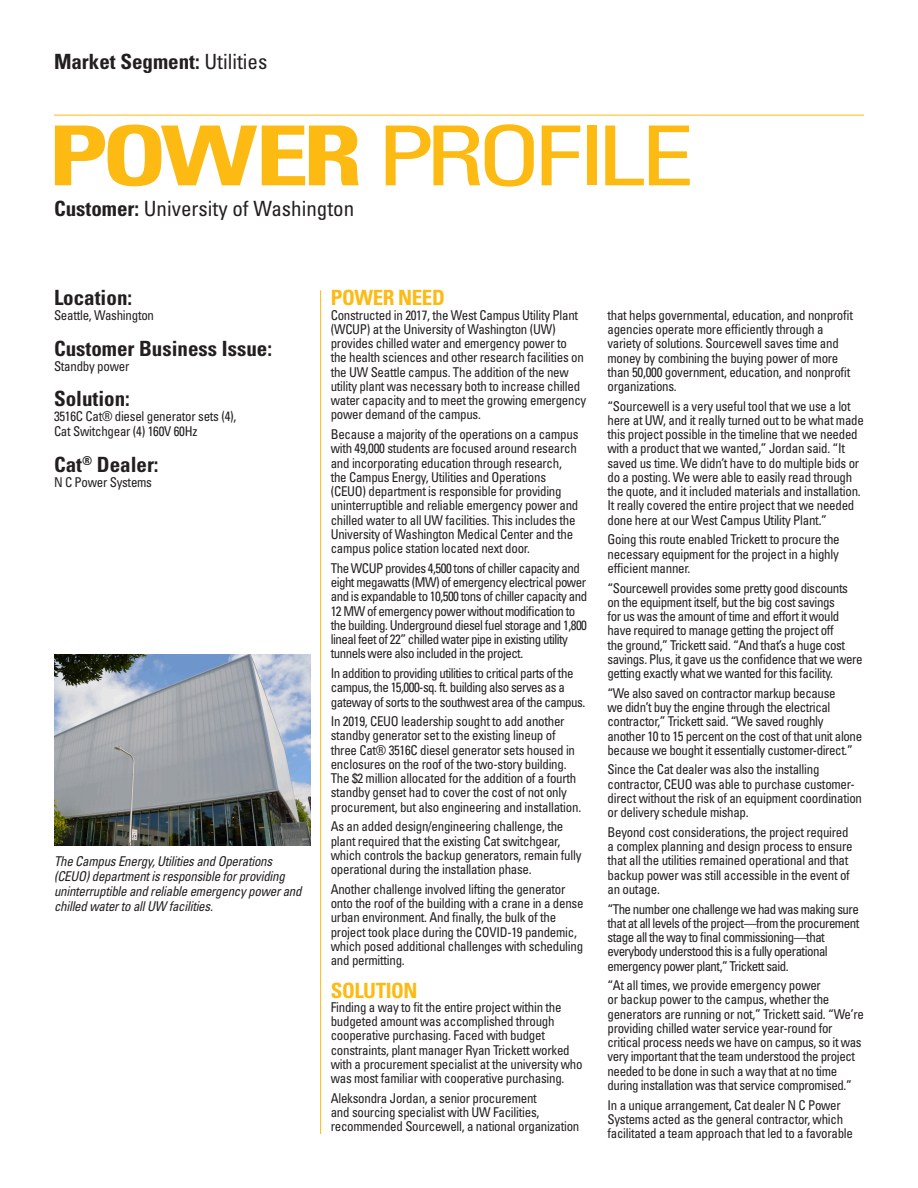
<style>
.page{position:relative;width:918px;height:1188px;background:#fff}
.page>*{position:absolute;margin:0;border:0;box-sizing:border-box;transform-origin:0 0}
.t1{font:condensed 82.8px "Univers LT Std";letter-spacing:-.08em;color:#fcba13;scale:1.3 1}
.t2{font:700 condensed 21px "Univers LT Std";color:#231f20}
.t3{font:condensed 21px "Univers LT Std";color:#231f20}
.t4{font:700 condensed 21px "Univers LT Std";letter-spacing:-.02em;color:#fcba13}
.t5{font:condensed 13.5px/14.2px "Univers LT Std";letter-spacing:-.02em;color:#231f20;scale:.96 1}
.t6{font:condensed 13.5px/14.2px "Univers LT Std";letter-spacing:-.04em;color:#231f20;scale:.96 1}
.t7{font:italic condensed 13.5px/15px "Univers LT Std";letter-spacing:-.02em;color:#231f20;scale:.96 1}
.s1{font-weight:400}
.s2{font-weight:700}
</style>
<div class="page">
<img style="left:54px;top:654px;width:256px;height:192px">
<hr style="left:320px;top:290px;width:1px;height:844px;background:#fcba13">
<hr style="left:54px;top:115px;width:810px;height:1px;background:#fcba13">
<h2 class="t2" style="left:54px;top:49px;width:215px">Market Segment: <span class="s1">Utilities</span></h2>
<h1 class="t1" style="left:48px;top:103px;width:499px"><span class="s2">POWER</span> PROFILE</h1>
<h2 class="t3" style="left:54px;top:195px;width:302px"><span class="s2">Customer:</span> University of Washington</h2>
<h2 class="t2" style="left:54px;top:285px;width:80px">Location:</h2>
<p class="t5" style="left:54px;top:308px;width:106px">Seattle, Washington</p>
<h2 class="t2" style="left:54px;top:336px;width:220px">Customer Business Issue:</h2>
<p class="t5" style="left:54px;top:359px;width:80px">Standby power</p>
<h2 class="t2" style="left:54px;top:386px;width:77px">Solution:</h2>
<p class="t5" style="left:54px;top:409px;width:192px;line-height:15px">3516C Cat® diesel generator sets (4),<br>Cat Switchgear (4) 160V 60Hz</p>
<h2 class="t2" style="left:54px;top:451px;width:106px">Cat<sup>®</sup> Dealer:</h2>
<p class="t5" style="left:54px;top:475px;width:104px">N C Power Systems</p>
<p class="t7" style="left:54px;top:854px;width:259px">The Campus Energy, Utilities and Operations (CEUO) department is responsible for providing uninterruptible and reliable emergency power and chilled water to all UW facilities.</p>
<h2 class="t4" style="left:331px;top:285px;width:116px">POWER NEED</h2>
<p class="t5" style="left:331px;top:308px;width:268px">Constructed in 2017, the West Campus Utility Plant (WCUP) at the University of Washington (UW) provides chilled water and emergency power to the health sciences and other research facilities on the UW Seattle campus. The addition of the new utility plant was necessary both to increase chilled water capacity and to meet the growing emergency power demand of the campus.</p>
<p class="t5" style="left:331px;top:427px;width:259px">Because a majority of the operations on a campus with 49,000 students are focused around research and incorporating education through research, the Campus Energy, Utilities and Operations (CEUO) department is responsible for providing uninterruptible and reliable emergency power and chilled water to all UW facilities. This includes the University of Washington Medical Center and the campus police station located next door.</p>
<p class="t6" style="left:331px;top:561px;width:269px">The WCUP provides 4,500 tons of chiller capacity and eight megawatts (MW) of emergency electrical power and is expandable to 10,500 tons of chiller capacity and 12 MW of emergency power without modification to the building. Underground diesel fuel storage and 1,800 lineal feet of 22” chilled water pipe in existing utility tunnels were also included in the project.</p>
<p class="t6" style="left:331px;top:666px;width:267px">In addition to providing utilities to critical parts of the campus, the 15,000-sq. ft. building also serves as a gateway of sorts to the southwest area of the campus.</p>
<p class="t5" style="left:331px;top:714px;width:262px">In 2019, CEUO leadership sought to add another standby generator set to the existing lineup of three Cat® 3516C diesel generator sets housed in enclosures on the roof of the two-story building.<br>The $2 million allocated for the addition of a fourth standby genset had to cover the cost of not only procurement, but also engineering and installation.</p>
<p class="t5" style="left:331px;top:819px;width:263px">As an added design/engineering challenge, the plant required that the existing Cat switchgear, which controls the backup generators, remain fully operational during the installation phase.</p>
<p class="t5" style="left:331px;top:882px;width:265px">Another challenge involved lifting the generator onto the roof of the building with a crane in a dense urban environment. And finally, the bulk of the project took place during the COVID-19 pandemic, which posed additional challenges with scheduling and permitting.</p>
<h2 class="t4" style="left:331px;top:977px;width:88px">SOLUTION</h2>
<p class="t5" style="left:331px;top:1000px;width:264px">Finding a way to fit the entire project within the budgeted amount was accomplished through cooperative purchasing. Faced with budget constraints, plant manager Ryan Trickett worked with a procurement specialist at the university who was most familiar with cooperative purchasing.</p>
<p class="t5" style="left:331px;top:1091px;width:261px">Aleksondra Jordan, a senior procurement<br>and sourcing specialist with UW Facilities, recommended Sourcewell, a national organization</p>
<p class="t5" style="left:607px;top:308px;width:257px">that helps governmental, education, and nonprofit agencies operate more efficiently through a variety of solutions. Sourcewell saves time and money by combining the buying power of more than 50,000 government, education, and nonprofit organizations.</p>
<p class="t5" style="left:607px;top:399px;width:269px">“Sourcewell is a very useful tool that we use a lot here at UW, and it really turned out to be what made this project possible in the timeline that we needed with a product that we wanted,” Jordan said. “It saved us time. We didn’t have to do multiple bids or do a posting. We were able to easily read through the quote, and it included materials and installation.<br>It really covered the entire project that we needed done here at our West Campus Utility Plant.”</p>
<p class="t5" style="left:607px;top:532px;width:243px;text-align:justify">Going this route enabled Trickett to procure the necessary equipment for the project in a highly efficient manner.</p>
<p class="t5" style="left:607px;top:580px;width:267px">“Sourcewell provides some pretty good discounts on the equipment itself, but the big cost savings<br>for us was the amount of time and effort it would have required to manage getting the project off<br>the ground,” Trickett said. “And that’s a huge cost savings. Plus, it gave us the confidence that we were getting exactly what we wanted for this facility.</p>
<p class="t5" style="left:607px;top:686px;width:267px">“We also saved on contractor markup because<br>we didn’t buy the engine through the electrical contractor,” Trickett said. “We saved roughly another 10 to 15 percent on the cost of that unit alone because we bought it essentially customer-direct.”</p>
<p class="t5" style="left:607px;top:762px;width:267px">Since the Cat dealer was also the installing contractor, CEUO was able to purchase customer&shy;direct without the risk of an equipment coordination or delivery schedule mishap.</p>
<p class="t5" style="left:607px;top:825px;width:257px">Beyond cost considerations, the project required a complex planning and design process to ensure that all the utilities remained operational and that backup power was still accessible in the event of an outage.</p>
<p class="t6" style="left:607px;top:901px;width:264px">“The number one challenge we had was making sure that at all levels of the project—from the procurement stage all the way to final commissioning—that everybody understood this is a fully operational emergency power plant,” Trickett said.</p>
<p class="t5" style="left:607px;top:978px;width:269px">“At all times, we provide emergency power<br>or backup power to the campus, whether the generators are running or not,” Trickett said. “We’re providing chilled water service year-round for critical process needs we have on campus, so it was very important that the team understood the project needed to be done in such a way that at no time during installation was that service compromised.”</p>
<p class="t5" style="left:607px;top:1098px;width:257px">In a unique arrangement, Cat dealer N C Power<br>Systems acted as the general contractor, which facilitated a team approach that led to a favorable</p>
</div>
